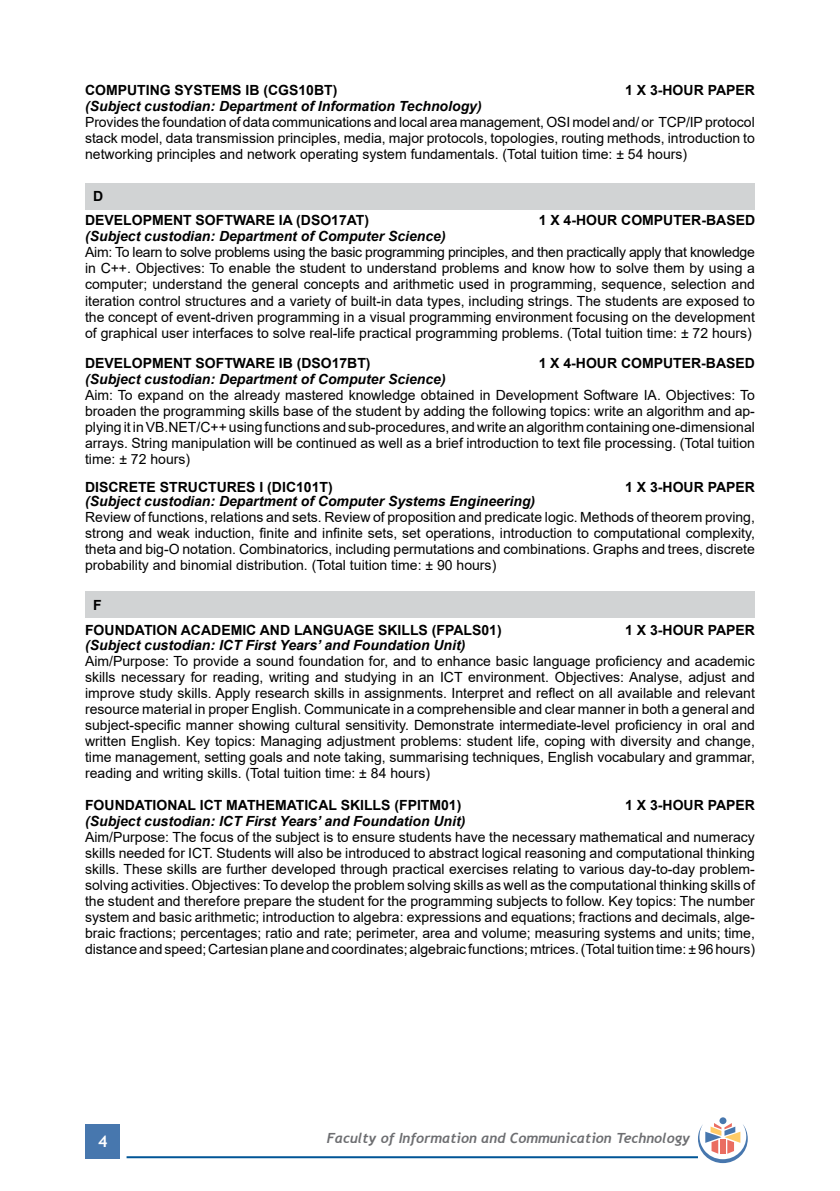
<style>
.page{position:relative;width:840px;height:1191px;background:#fff}
.page>*{position:absolute;margin:0;border:0;box-sizing:border-box;transform-origin:0 0}
.t1{font:700 16px "Trebuchet MS";color:#fff}
.t2{font:14px/16px "Arial";color:#000;text-align:justify}
.t3{font:italic 700 14px "Arial";color:#000}
.t4{font:700 14px/24px "Arial";color:#000}
.t5{font:italic 700 14px "Trebuchet";color:#6d6e71}
</style>
<div class="page">
<div style="left:86px;top:1124px;width:34px;height:34px;background:#4777ae"></div>
<hr style="left:126px;top:1156px;width:571px;height:2px;background:#005596">
<div style="left:719px;top:1117px;width:7px;height:7px;background:#4777ae;border-radius:50%"></div>
<svg style="left:697px;top:1123px;width:50px;height:40px"></svg>
<div style="left:85px;top:183px;width:669px;height:26px;background:#d1d3d4"></div>
<div style="left:85px;top:591px;width:669px;height:27px;background:#d1d3d4"></div>
<p class="t4" style="left:85px;top:78px;width:254px">COMPUTING SYSTEMS IB (CGS10BT)</p>
<p class="t4" style="left:624px;top:78px;width:131px">1 X 3-HOUR PAPER</p>
<p class="t3" style="left:85px;top:97px;width:398px">(Subject custodian: Department of Information Technology)</p>
<p class="t2" style="left:85px;top:114px;width:671px">Provides the foundation of data communications and local area management, OSI model and/ or TCP/IP protocol stack model, data transmission principles, media, major protocols, topologies, routing methods, introduction to networking principles and network operating system fundamentals. (Total tuition time: ± 54 hours)</p>
<p class="t4" style="left:85px;top:185px;width:285px;text-indent:8px">D<br>DEVELOPMENT SOFTWARE IA (DSO17AT)</p>
<p class="t4" style="left:538px;top:209px;width:218px">1 X 4-HOUR COMPUTER-BASED</p>
<p class="t3" style="left:85px;top:227px;width:362px">(Subject custodian: Department of Computer Science)</p>
<p class="t2" style="left:85px;top:244px;width:671px">Aim: To learn to solve problems using the basic programming principles, and then practically apply that knowledge in C++. Objectives: To enable the student to understand problems and know how to solve them by using a computer; understand the general concepts and arithmetic used in programming, sequence, selection and iteration control structures and a variety of built-in data types, including strings. The students are exposed to the concept of event-driven programming in a visual programming environment focusing on the development of graphical user interfaces to solve real-life practical programming problems. (Total tuition time: ± 72 hours)</p>
<p class="t4" style="left:85px;top:351px;width:287px">DEVELOPMENT SOFTWARE IB (DSO17BT)</p>
<p class="t4" style="left:538px;top:351px;width:218px">1 X 4-HOUR COMPUTER-BASED</p>
<p class="t3" style="left:85px;top:369px;width:362px">(Subject custodian: Department of Computer Science)</p>
<p class="t2" style="left:85px;top:386px;width:671px">Aim: To expand on the already mastered knowledge obtained in Development Software IA. Objectives: To broaden the programming skills base of the student by adding the following topics: write an algorithm and ap&shy;plying it in VB.NET/C++ using functions and sub-procedures, and write an algorithm containing one-dimensional arrays. String manipulation will be continued as well as a brief introduction to text file processing. (Total tuition time: ± 72 hours)</p>
<p class="t4" style="left:85px;top:475px;width:249px">DISCRETE STRUCTURES I (DIC101T)</p>
<p class="t4" style="left:624px;top:475px;width:131px">1 X 3-HOUR PAPER</p>
<p class="t3" style="left:85px;top:491px;width:451px">(Subject custodian: Department of Computer Systems Engineering)</p>
<p class="t2" style="left:85px;top:508px;width:671px">Review of functions, relations and sets. Review of proposition and predicate logic. Methods of theorem proving, strong and weak induction, finite and infinite sets, set operations, introduction to computational complexity, theta and big-O notation. Combinatorics, including permutations and combinations. Graphs and trees, discrete probability and binomial distribution. (Total tuition time: ± 90 hours)</p>
<p class="t4" style="left:85px;top:592px;width:418px;line-height:25px;text-indent:8px">F<br>FOUNDATION ACADEMIC AND LANGUAGE SKILLS (FPALS01)</p>
<p class="t4" style="left:624px;top:618px;width:131px">1 X 3-HOUR PAPER</p>
<p class="t3" style="left:85px;top:635px;width:381px">(Subject custodian: ICT First Years’ and Foundation Unit)</p>
<p class="t2" style="left:85px;top:653px;width:671px">Aim/Purpose: To provide a sound foundation for, and to enhance basic language proficiency and academic skills necessary for reading, writing and studying in an ICT environment. Objectives: Analyse, adjust and improve study skills. Apply research skills in assignments. Interpret and reflect on all available and relevant resource material in proper English. Communicate in a comprehensible and clear manner in both a general and subject-specific manner showing cultural sensitivity. Demonstrate intermediate-level proficiency in oral and written English. Key topics: Managing adjustment problems: student life, coping with diversity and change, time management, setting goals and note taking, summarising techniques, English vocabulary and grammar, reading and writing skills. (Total tuition time: ± 84 hours)</p>
<p class="t4" style="left:85px;top:793px;width:377px">FOUNDATIONAL ICT MATHEMATICAL SKILLS (FPITM01)</p>
<p class="t4" style="left:624px;top:793px;width:131px">1 X 3-HOUR PAPER</p>
<p class="t3" style="left:85px;top:811px;width:381px">(Subject custodian: ICT First Years’ and Foundation Unit)</p>
<p class="t2" style="left:85px;top:829px;width:671px">Aim/Purpose: The focus of the subject is to ensure students have the necessary mathematical and numeracy skills needed for ICT. Students will also be introduced to abstract logical reasoning and computational thinking skills. These skills are further developed through practical exercises relating to various day-to-day problem&shy;solving activities. Objectives: To develop the problem solving skills as well as the computational thinking skills of the student and therefore prepare the student for the programming subjects to follow. Key topics: The number system and basic arithmetic; introduction to algebra: expressions and equations; fractions and decimals, alge&shy;braic fractions; percentages; ratio and rate; perimeter, area and volume; measuring systems and units; time, distance and speed; Cartesian plane and coordinates; algebraic functions; mtrices. (Total tuition time: ± 96 hours)</p>
<p class="t1" style="left:98px;top:1131px;width:11px">4</p>
<p class="t5" style="left:326px;top:1129px;width:365px">Faculty of Information and Communication Technology</p>
</div>
